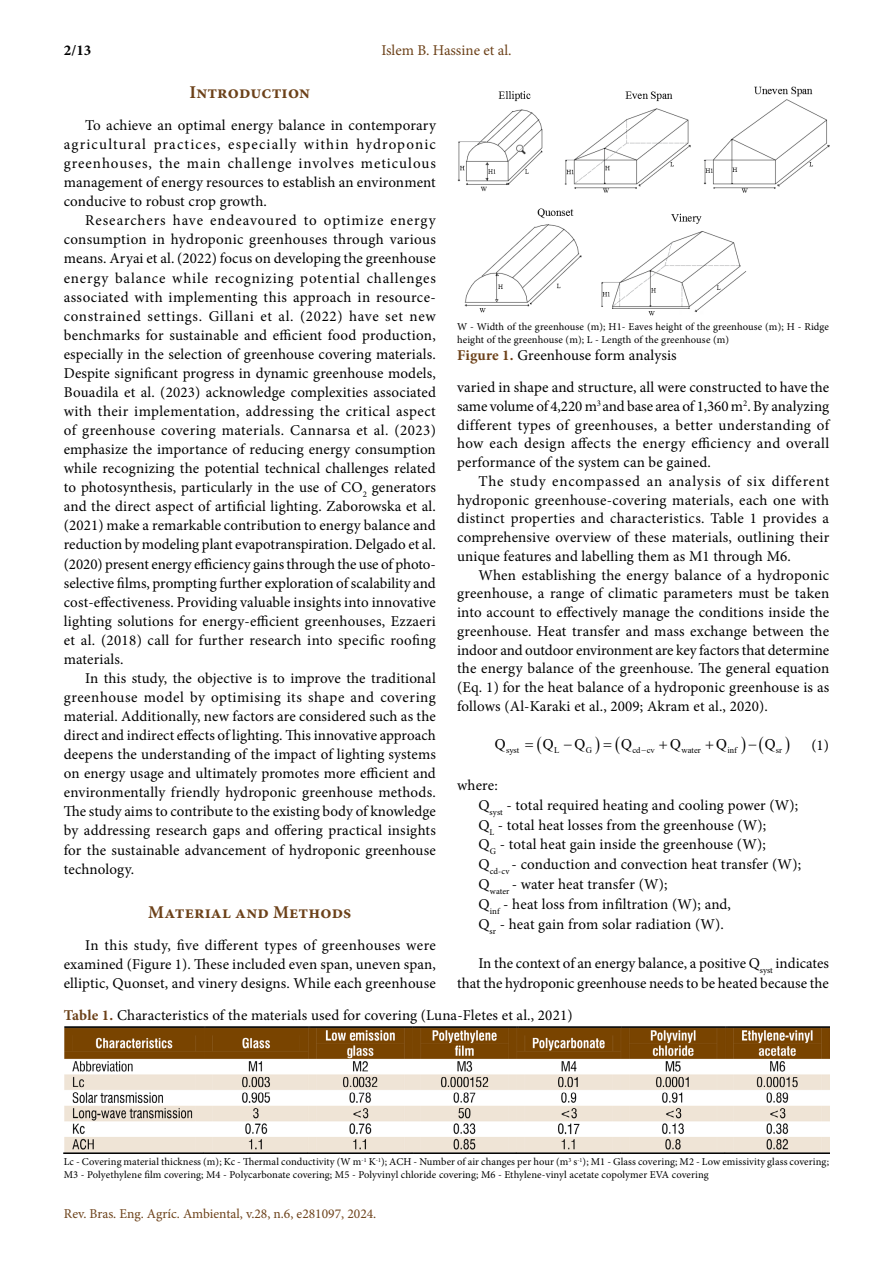
<style>
.page{position:relative;width:893px;height:1263px;background:#fff}
.page>*{position:absolute;margin:0;border:0;box-sizing:border-box;transform-origin:0 0}
.t1{font:700 18px "Minion Pro";letter-spacing:.01em;color:#6c4119}
.t2{font:15px/19px "Minion Pro";letter-spacing:.01em;color:#000;text-align:justify}
.t3{font:15px "Minion Pro";color:#6c4119}
.t4{font:15px "Times New Roman";color:#000}
.t5{font:700 15px "Minion Pro";color:#000}
.t6{font:13.5px "Minion Pro";color:#6c4119}
.t7{font:10.5px/12.6px "Minion Pro";letter-spacing:.005em;color:#000}
.t8{font:8.7px "Times New Roman";letter-spacing:-.005em;color:#000}
.s1{font-weight:700;color:#6c4119}
</style>
<div class="page">
<img style="left:457px;top:86px;width:372px;height:230px">
<img style="left:64px;top:1027px;width:765px;height:126px">
<p class="t5" style="left:64px;top:40px;width:29px">2/13</p>
<p class="t3" style="left:381px;top:40px;width:132px">Islem B. Hassine et al.</p>
<p class="t1" style="left:190px;top:80px;width:122px">Introduction</p>
<p class="t2" style="left:64px;top:116px;width:374px;text-indent:21px">To achieve an optimal energy balance in contemporary agricultural practices, especially within hydroponic greenhouses, the main challenge involves meticulous management of energy resources to establish an environment conducive to robust crop growth.</p>
<p class="t2" style="left:64px;top:211px;width:374px;text-indent:21px">Researchers have endeavoured to optimize energy consumption in hydroponic greenhouses through various means. Aryai et al. (2022) focus on developing the greenhouse energy balance while recognizing potential challenges associated with implementing this approach in resource&shy;constrained settings. Gillani et al. (2022) have set new benchmarks for sustainable and efficient food production, especially in the selection of greenhouse covering materials.<br>Despite significant progress in dynamic greenhouse models, Bouadila et al. (2023) acknowledge complexities associated with their implementation, addressing the critical aspect of greenhouse covering materials. Cannarsa et al. (2023) emphasize the importance of reducing energy consumption while recognizing the potential technical challenges related to photosynthesis, particularly in the use of CO<sub>2</sub> generators and the direct aspect of artificial lighting. Zaborowska et al. (2021) make a remarkable contribution to energy balance and reduction by modeling plant evapotranspiration. Delgado et al. (2020) present energy efficiency gains through the use of photo&shy;selective films, prompting further exploration of scalability and cost-effectiveness. Providing valuable insights into innovative lighting solutions for energy-efficient greenhouses, Ezzaeri et al. (2018) call for further research into specific roofing materials.</p>
<p class="t2" style="left:64px;top:669px;width:374px;text-indent:21px">In this study, the objective is to improve the traditional greenhouse model by optimising its shape and covering material. Additionally, new factors are considered such as the direct and indirect effects of lighting. This innovative approach deepens the understanding of the impact of lighting systems on energy usage and ultimately promotes more efficient and environmentally friendly hydroponic greenhouse methods.<br>The study aims to contribute to the existing body of knowledge by addressing research gaps and offering practical insights for the sustainable advancement of hydroponic greenhouse technology.</p>
<p class="t1" style="left:148px;top:900px;width:205px">Material and Methods</p>
<p class="t2" style="left:64px;top:936px;width:374px;text-indent:21px">In this study, five different types of greenhouses were examined (Figure 1). These included even span, uneven span, elliptic, Quonset, and vinery designs. While each greenhouse</p>
<p class="t7" style="left:457px;top:321px;width:373px">W - Width of the greenhouse (m); H1- Eaves height of the greenhouse (m); H - Ridge height of the greenhouse (m); L - Length of the greenhouse (m)</p>
<p class="t2" style="left:457px;top:346px;width:221px"><span class="s1">Figure 1.</span> Greenhouse form analysis</p>
<p class="t2" style="left:457px;top:378px;width:374px">varied in shape and structure, all were constructed to have the same volume of 4,220 m<sup>3</sup> and base area of 1,360 m<sup>2</sup>. By analyzing different types of greenhouses, a better understanding of how each design affects the energy efficiency and overall performance of the system can be gained.</p>
<p class="t2" style="left:457px;top:472px;width:374px;text-indent:21px">The study encompassed an analysis of six different hydroponic greenhouse-covering materials, each one with distinct properties and characteristics. Table 1 provides a comprehensive overview of these materials, outlining their unique features and labelling them as M1 through M6.</p>
<p class="t2" style="left:457px;top:566px;width:374px;text-indent:21px">When establishing the energy balance of a hydroponic greenhouse, a range of climatic parameters must be taken into account to effectively manage the conditions inside the greenhouse. Heat transfer and mass exchange between the indoor and outdoor environment are key factors that determine the energy balance of the greenhouse. The general equation (Eq. 1) for the heat balance of a hydroponic greenhouse is as follows (Al-Karaki et al., 2009; Akram et al., 2020).</p>
<p class="t4" style="left:495px;top:733px;width:12px">Q</p>
<p class="t4" style="left:543px;top:733px;width:12px">Q</p>
<p class="t4" style="left:564px;top:733px;width:23px">−Q</p>
<p class="t4" style="left:621px;top:733px;width:12px">Q</p>
<p class="t4" style="left:670px;top:733px;width:12px">Q</p>
<p class="t4" style="left:716px;top:733px;width:12px">Q</p>
<p class="t4" style="left:765px;top:733px;width:12px">Q</p>
<p class="t2" style="left:811px;top:735px;width:19px">(1)</p>
<p class="t8" style="left:506px;top:744px;width:15px">syst</p>
<p class="t8" style="left:554px;top:744px;width:7px">L</p>
<p class="t8" style="left:586px;top:744px;width:8px">G</p>
<p class="t8" style="left:632px;top:744px;width:24px">cd cv</p>
<p class="t8" style="left:682px;top:744px;width:21px">water</p>
<p class="t8" style="left:727px;top:744px;width:11px">inf</p>
<p class="t8" style="left:776px;top:744px;width:8px">sr</p>
<p class="t2" style="left:478px;top:775px;width:324px;line-height:19.8px;text-align:left;text-indent:-21px">where:<br>Q<sub>syst</sub> - total required heating and cooling power (W); Q<sub>L</sub> - total heat losses from the greenhouse (W);<br>Q<sub>G</sub> - total heat gain inside the greenhouse (W);<br>Q<sub>cd-cv</sub> - conduction and convection heat transfer (W); Q<sub>water</sub> - water heat transfer (W);<br>Q<sub>inf</sub> - heat loss from infiltration (W); and,<br>Q<sub>sr</sub> - heat gain from solar radiation (W).</p>
<p class="t2" style="left:457px;top:954px;width:373px;line-height:19.8px;text-align:right">In the context of an energy balance, a positive Q<sub>syst</sub> indicates that the hydroponic greenhouse needs to be heated because the</p>
<p class="t2" style="left:64px;top:1006px;width:510px"><span class="s1">Table 1.</span> Characteristics of the materials used for covering (Luna-Fletes et al., 2021)</p>
<p class="t7" style="left:64px;top:1156px;width:767px">Lc - Covering material thickness (m); Kc - Thermal conductivity (W m<sup>-1</sup> K<sup>-1</sup>); ACH - Number of air changes per hour (m<sup>3</sup> s<sup>-1</sup>); M1 - Glass covering; M2 - Low emissivity glass covering;<br>M3 - Polyethylene film covering; M4 - Polycarbonate covering; M5 - Polyvinyl chloride covering; M6 - Ethylene-vinyl acetate copolymer EVA covering</p>
<p class="t6" style="left:64px;top:1204px;width:314px">Rev. Bras. Eng. Agríc. Ambiental, v.28, n.6, e281097, 2024.</p>
</div>
